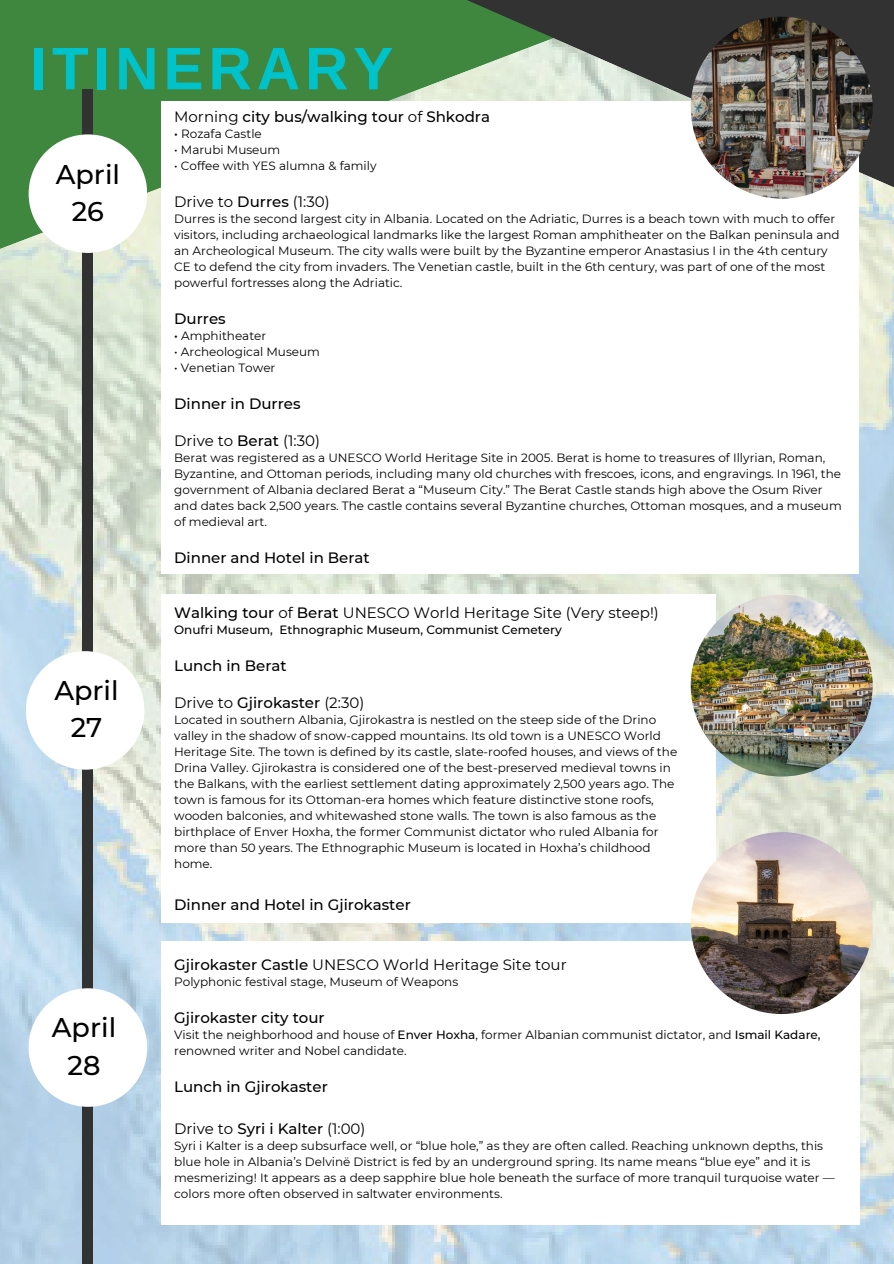
<style>
.page{position:relative;width:894px;height:1264px;background:#fff}
.page>*{position:absolute;margin:0;border:0;box-sizing:border-box;transform-origin:0 0}
.t1{font:700 60px "Arimo";letter-spacing:.08em;color:#00c2cb}
.t2{font:500 27px/37.2px "Montserrat";color:#000;text-align:center}
.t3{font:15px "Montserrat";color:#000}
.t4{font:500 15px "Montserrat";color:#000}
.t5{font:12px/16px "Montserrat";color:#000}
.t6{font:500 12px "Montserrat";color:#000}
.s1{font-weight:400}
.s2{font-weight:500}
</style>
<div class="page">
<img style="left:0;top:273px;width:893px;height:990px">
<svg style="left:0;top:0;width:893px;height:273px;background:#549353"></svg>
<svg style="left:306px;top:0;width:587px;height:219px;background:#5b775a"></svg>
<div style="left:83px;top:89px;width:10px;height:1174px;background:#323232"></div>
<svg style="left:29px;top:134px;width:118px;height:119px"></svg>
<svg style="left:26px;top:651px;width:118px;height:118px"></svg>
<svg style="left:29px;top:988px;width:118px;height:118px"></svg>
<div style="left:162px;top:101px;width:696px;height:472px;background:#fff"></div>
<div style="left:162px;top:594px;width:553px;height:329px;background:#fff"></div>
<img style="left:690px;top:594px;width:182px;height:182px;border-radius:50%">
<div style="left:161px;top:941px;width:698px;height:283px;background:#fff"></div>
<img style="left:690px;top:832px;width:182px;height:182px;border-radius:50%">
<img style="left:690px;top:17px;width:182px;height:182px;border-radius:50%">
<h2 class="t1" style="left:30px;top:35px;width:364px">ITINERARY</h2>
<p class="t2" style="left:56px;top:155px;width:66px">April<br>26</p>
<p class="t2" style="left:54px;top:672px;width:66px">April<br>27</p>
<h3 class="t2" style="left:52px;top:1009px;width:66px">April<br>28</h3>
<p class="t4" style="left:174px;top:108px;width:317px"><span class="s1">Morning</span> city bus/walking tour <span class="s1">of</span> Shkodra</p>
<h1 class="t5" style="left:174px;top:126px;width:89px"><span class="s2">•</span> Rozafa Castle</h1>
<h2 class="t5" style="left:174px;top:142px;width:108px">• Marubi Museum</h2>
<p class="t5" style="left:174px;top:158px;width:204px">• Coffee with YES alumna &amp; family</p>
<p class="t3" style="left:174px;top:193px;width:157px">Drive to <span class="s2">Durres</span> (1:30)</p>
<p class="t5" style="left:174px;top:211px;width:666px">Durres is the second largest city in Albania. Located on the Adriatic, Durres is a beach town with much to offer visitors, including archaeological landmarks like the largest Roman amphitheater on the Balkan peninsula and an Archeological Museum. The city walls were built by the Byzantine emperor Anastasius I in the 4th century CE to defend the city from invaders. The Venetian castle, built in the 6th century, was part of one of the most powerful fortresses along the Adriatic.</p>
<p class="t4" style="left:174px;top:310px;width:53px">Durres</p>
<p class="t5" style="left:174px;top:328px;width:94px"><span class="s2">•</span> Amphitheater</p>
<p class="t5" style="left:174px;top:344px;width:147px">• Archeological Museum</p>
<p class="t5" style="left:174px;top:360px;width:103px">• Venetian Tower</p>
<p class="t4" style="left:174px;top:395px;width:128px">Dinner in Durres</p>
<p class="t3" style="left:174px;top:432px;width:147px">Drive to <span class="s2">Berat</span> (1:30)</p>
<p class="t5" style="left:174px;top:450px;width:668px">Berat was registered as a UNESCO World Heritage Site in 2005. Berat is home to treasures of Illyrian, Roman, Byzantine, and Ottoman periods, including many old churches with frescoes, icons, and engravings. In 1961, the government of Albania declared Berat a “Museum City.” The Berat Castle stands high above the Osum River and dates back 2,500 years. The castle contains several Byzantine churches, Ottoman mosques, and a museum of medieval art.</p>
<p class="t4" style="left:174px;top:549px;width:197px">Dinner and Hotel in Berat</p>
<p class="t3" style="left:174px;top:603px;width:486px"><span class="s2">Walking tour</span> of <span class="s2">Berat</span> UNESCO World Heritage Site (Very steep!)</p>
<h3 class="t6" style="left:174px;top:622px;width:389px">Onufri Museum, Ethnographic Museum, Communist Cemetery</h3>
<p class="t4" style="left:174px;top:656px;width:114px">Lunch in Berat</p>
<p class="t3" style="left:174px;top:693px;width:191px">Drive to <span class="s2">Gjirokaster</span> (2:30)</p>
<p class="t5" style="left:174px;top:711px;width:504px">Located in southern Albania, Gjirokastra is nestled on the steep side of the Drino valley in the shadow of snow-capped mountains. Its old town is a UNESCO World Heritage Site. The town is defined by its castle, slate-roofed houses, and views of the Drina Valley. Gjirokastra is considered one of the best-preserved medieval towns in the Balkans, with the earliest settlement dating approximately 2,500 years ago. The town is famous for its Ottoman-era homes which feature distinctive stone roofs, wooden balconies, and whitewashed stone walls. The town is also famous as the birthplace of Enver Hoxha, the former Communist dictator who ruled Albania for more than 50 years. The Ethnographic Museum is located in Hoxha’s childhood home.</p>
<h3 class="t4" style="left:174px;top:895px;width:238px">Dinner and Hotel in Gjirokaster</h3>
<p class="t3" style="left:174px;top:955px;width:394px"><span class="s2">Gjirokaster Castle</span> UNESCO World Heritage Site tour</p>
<p class="t5" style="left:174px;top:974px;width:285px">Polyphonic festival stage, Museum of Weapons</p>
<p class="t4" style="left:174px;top:1008px;width:152px">Gjirokaster city tour</p>
<p class="t5" style="left:174px;top:1027px;width:647px">Visit the neighborhood and house of <span class="s2">Enver Hoxha</span>, former Albanian communist dictator, and <span class="s2">Ismail Kadare, </span>renowned writer and Nobel candidate.</p>
<p class="t4" style="left:174px;top:1077px;width:155px">Lunch in Gjirokaster</p>
<h3 class="t3" style="left:174px;top:1119px;width:193px">Drive to <span class="s2">Syri i Kalter</span> (1:00)</h3>
<p class="t5" style="left:174px;top:1138px;width:662px">Syri i Kalter is a deep subsurface well, or “blue hole,” as they are often called. Reaching unknown depths, this blue hole in Albania’s Delvinë District is fed by an underground spring. Its name means “blue eye” and it is mesmerizing! It appears as a deep sapphire blue hole beneath the surface of more tranquil turquoise water — colors more often observed in saltwater environments.</p>
</div>
